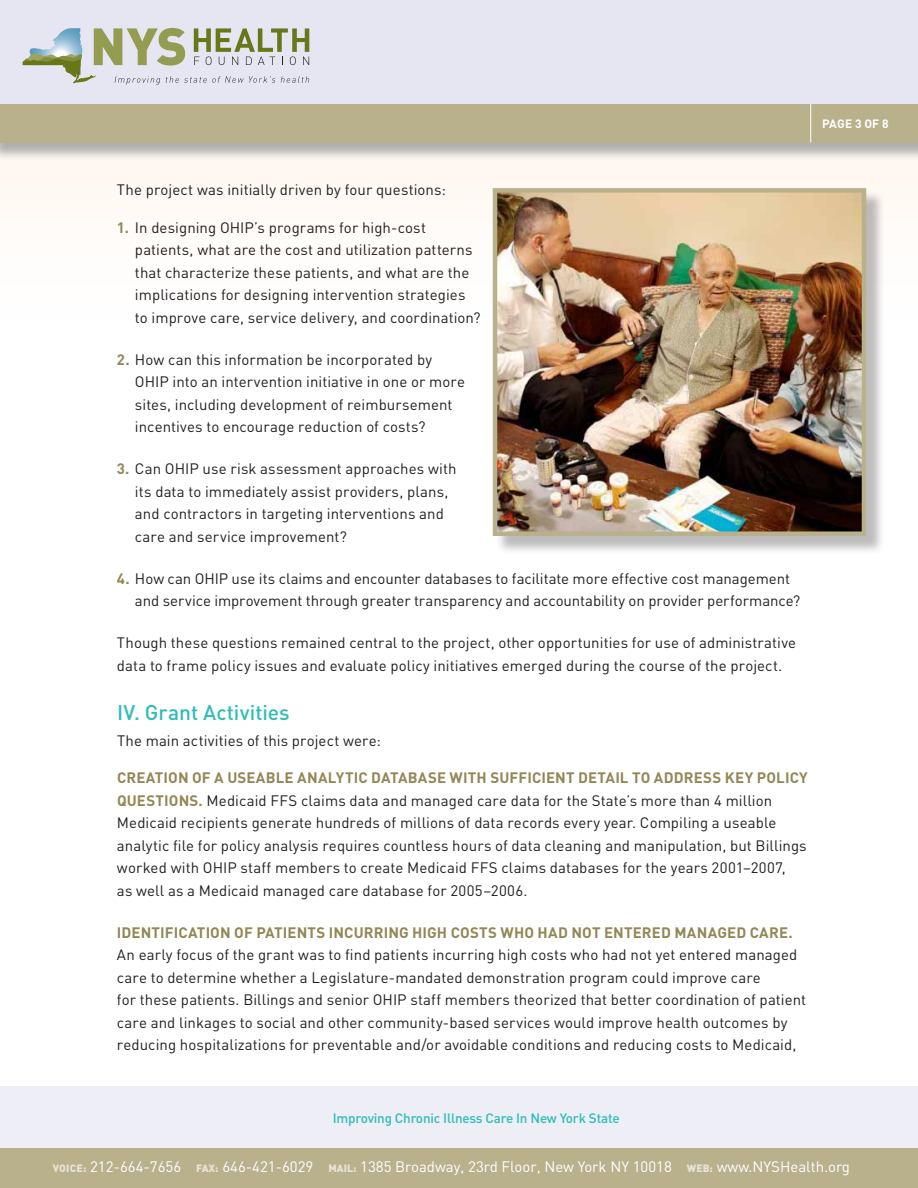
<style>
.page{position:relative;width:918px;height:1188px;background:#fff}
.page>*{position:absolute;margin:0;border:0;box-sizing:border-box;transform-origin:0 0}
.t1{font:500 21px "DIN";color:#2ebdb6}
.t2{font:15px/22.5px "DIN";letter-spacing:.005em;color:#231f20}
.t3{font:700 15px "DIN";letter-spacing:.01em;color:#928756}
.t4{font:15px "DIN";color:#fff}
.t5{font:500 13.5px "DIN";letter-spacing:-.015em;color:#2ebdb6}
.t6{font:700 12px "DIN";color:#fff}
.s1{font-weight:700;color:#928756}
.s2{font-weight:900;font-size:10.5px;color:#e7e3d5}
</style>
<div class="page">
<div style="left:0;top:0;width:918px;height:106px;background:#e5e6f2"></div>
<div style="left:0;top:142px;width:918px;height:224px;background:#fffcfa"></div>
<div style="left:0;top:1086px;width:918px;height:102px;background:#edeef6"></div>
<div style="left:0;top:106px;width:918px;height:55px;background:#999;opacity:.75"></div>
<div style="left:0;top:104px;width:918px;height:38px;background:#b9b18c"></div>
<hr style="left:810px;top:104px;width:1px;height:39px;background:#fff">
<div style="left:0;top:1148px;width:918px;height:40px;background:#b9b18c"></div>
<div style="left:495px;top:190px;width:390px;height:365px;background:#231f20;opacity:.3"></div>
<img style="left:498px;top:193px;width:363px;height:338px">
<div style="left:493px;top:188px;width:373px;height:348px;border:4px solid #b9b18c"></div>
<svg style="left:23px;top:28px;width:286px;height:57px"></svg>
<p class="t6" style="left:822px;top:116px;width:68px">PAGE 3 OF 8</p>
<p class="t2" style="left:117px;top:179px;width:331px">The project was initially driven by four questions:</p>
<p class="t2" style="left:135px;top:216px;width:347px;text-indent:-18px"><span class="s1">1.</span> In designing OHIP’s programs for high-cost patients, what are the cost and utilization patterns that characterize these patients, and what are the implications for designing intervention strategies to improve care, service delivery, and coordination?</p>
<p class="t2" style="left:135px;top:348px;width:332px;text-indent:-18px"><span class="s1">2.</span> How can this information be incorporated by OHIP into an intervention initiative in one or more sites, including development of reimbursement incentives to encourage reduction of costs?</p>
<p class="t2" style="left:135px;top:458px;width:323px;text-indent:-18px"><span class="s1">3.</span> Can OHIP use risk assessment approaches with its data to immediately assist providers, plans, and contractors in targeting interventions and care and service improvement?</p>
<p class="t2" style="left:135px;top:567px;width:667px;text-indent:-18px"><span class="s1">4.</span> How can OHIP use its claims and encounter databases to facilitate more effective cost management and service improvement through greater transparency and accountability on provider performance?</p>
<p class="t2" style="left:117px;top:632px;width:681px">Though these questions remained central to the project, other opportunities for use of administrative data to frame policy issues and evaluate policy initiatives emerged during the course of the project.</p>
<h1 class="t1" style="left:117px;top:698px;width:174px">IV. Grant Activities</h1>
<p class="t2" style="left:117px;top:729px;width:266px">The main activities of this project were:</p>
<p class="t3" style="left:117px;top:768px;width:418px">CREATION OF A USEABLE ANALYTIC DATABASE WITH SUFFICIE</p>
<p class="t3" style="left:555px;top:768px;width:119px">NT DETAIL TO ADDRE</p>
<p class="t2" style="left:117px;top:767px;width:691px;text-indent:586px"><span class="s1">SS KEY POLICY QUESTIONS.</span> Medicaid FFS claims data and managed care data for the State’s more than 4 million Medicaid recipients generate hundreds of millions of data records every year. Compiling a useable analytic file for policy analysis requires countless hours of data cleaning and manipulation, but Billings worked with OHIP staff members to create Medicaid FFS claims databases for the years 2001–2007,<br>as well as a Medicaid managed care database for 2005–2006.</p>
<p class="t3" style="left:117px;top:922px;width:526px">IDENTI FICATION OF PATIENTS I NCURRI NG HIGH COSTS WHO HAD NOT ENTERED</p>
<p class="t3" style="left:674px;top:922px;width:54px">MANAGED</p>
<p class="t3" style="left:750px;top:922px;width:45px">CARE .</p>
<p class="t2" style="left:117px;top:944px;width:691px">An early focus of the grant was to find patients incurring high costs who had not yet entered managed care to determine whether a Legislature-mandated demonstration program could improve care<br>for these patients. Billings and senior OHIP staff members theorized that better coordination of patient care and linkages to social and other community-based services would improve health outcomes by reducing hospitalizations for preventable and/or avoidable conditions and reducing costs to Medicaid,</p>
<p class="t5" style="left:333px;top:1109px;width:288px">Improving Chronic Illness Care In New York State</p>
<p class="t4" style="left:53px;top:1158px;width:799px"><span class="s2">VOICE:</span> 212-664-7656 <span class="s2">FAX:</span> 646-421-6029 <span class="s2">MAIL:</span> 1385 Broadway, 23rd Floor, New York NY 10018 <span class="s2">WEB:</span> www.NYSHealth.org</p>
</div>
